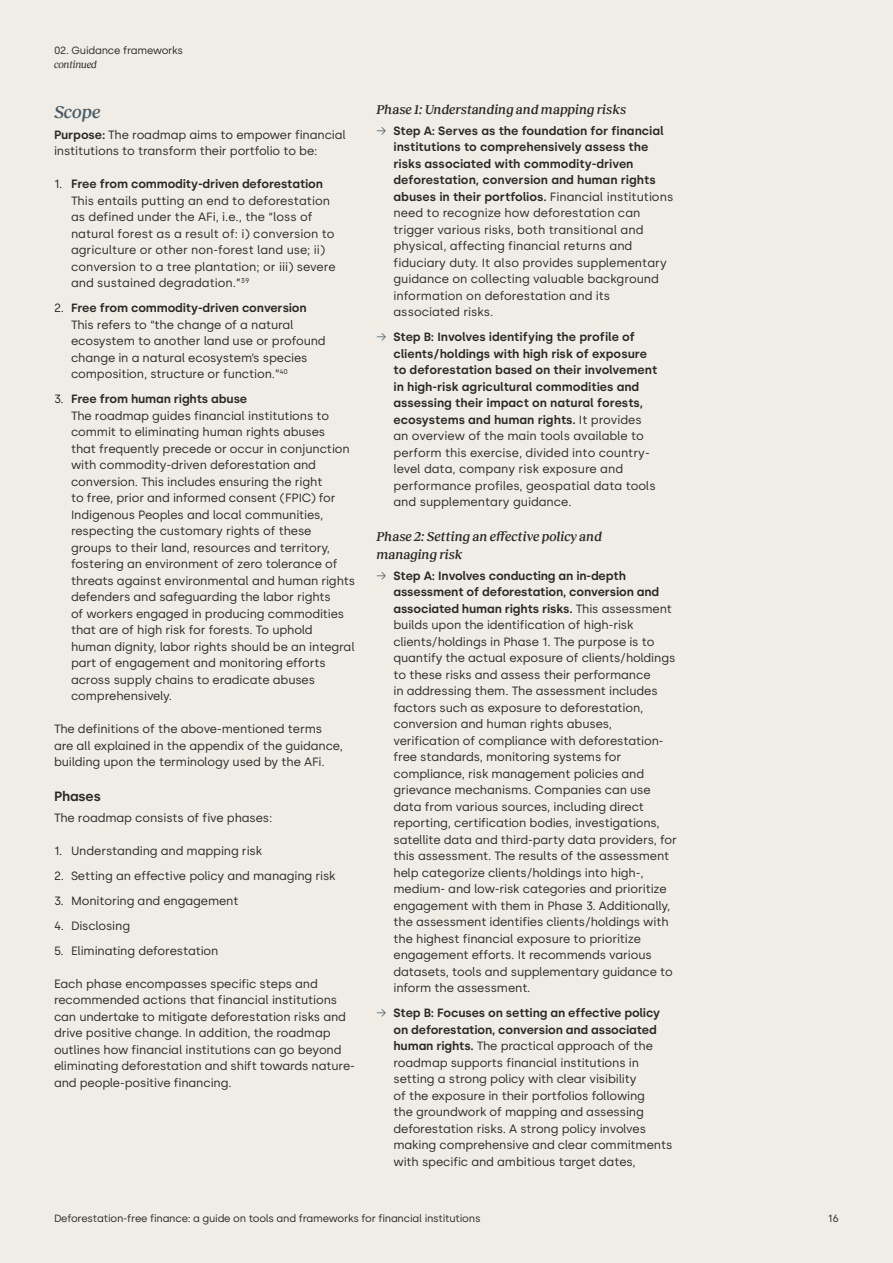
<style>
.page{position:relative;width:893px;height:1263px;background:#f0ede6}
.page>*{position:absolute;margin:0;border:0;box-sizing:border-box;transform-origin:0 0}
.t1{font:italic 500 18px "Reckless";color:#465c66}
.t2{font:italic 500 13.5px/18px "Reckless";letter-spacing:-.005em;color:#2a2825}
.t3{font:600 13.5px "Silka";letter-spacing:-.01em;color:#2a2825}
.t4{font:12px/16.5px "Silka";letter-spacing:-.01em;color:#2a2825}
.t5{font:600 12px/16.5px "Silka";color:#2a2825}
.t6{font:10.5px "Silka";letter-spacing:-.02em;color:#2a2825}
.t7{font:italic 10.5px "Reckless";letter-spacing:-.03em;color:#2a2825}
.s1{font-weight:600}
.s2{font-weight:300;color:#465c66}
.s3{font-weight:400}
</style>
<div class="page">
<p class="t6" style="left:54px;top:44px;width:131px">02. Guidance frameworks</p>
<p class="t7" style="left:54px;top:56px;width:45px">continued</p>
<h1 class="t1" style="left:54px;top:99px;width:48px">Scope</h1>
<p class="t4" style="left:54px;top:126px;width:293px"><span class="s1">Purpose:</span> The roadmap aims to empower financial institutions to transform their portfolio to be:</p>
<p class="t4" style="left:71px;top:176px;width:266px;text-indent:-17px">1. <span class="s1">Free from commodity-driven deforestation </span>This entails putting an end to deforestation as defined under the AFi, i.e., the “loss of natural forest as a result of: i) conversion to agriculture or other non-forest land use; ii) conversion to a tree plantation; or iii) severe and sustained degradation.”<sup>39</sup></p>
<p class="t4" style="left:71px;top:300px;width:256px;text-indent:-17px">2. <span class="s1">Free from commodity-driven conversion </span>This refers to “the change of a natural ecosystem to another land use or profound change in a natural ecosystem’s species composition, structure or function.”<sup>40</sup></p>
<p class="t4" style="left:71px;top:391px;width:286px;text-indent:-17px">3. <span class="s1">Free from human rights abuse<br></span>The roadmap guides financial institutions to commit to eliminating human rights abuses<br>that frequently precede or occur in conjunction with commodity-driven deforestation and conversion. This includes ensuring the right<br>to free, prior and informed consent (FPIC) for Indigenous Peoples and local communities, respecting the customary rights of these groups to their land, resources and territory, fostering an environment of zero tolerance of threats against environmental and human rights defenders and safeguarding the labor rights<br>of workers engaged in producing commodities that are of high risk for forests. To uphold human dignity, labor rights should be an integral part of engagement and monitoring efforts across supply chains to eradicate abuses comprehensively.</p>
<p class="t4" style="left:54px;top:721px;width:290px">The definitions of the above-mentioned terms are all explained in the appendix of the guidance, building upon the terminology used by the AFi.</p>
<p class="t3" style="left:54px;top:788px;width:48px">Phases</p>
<p class="t4" style="left:54px;top:809px;width:220px">The roadmap consists of five phases:</p>
<p class="t4" style="left:54px;top:842px;width:210px">1. Understanding and mapping risk</p>
<p class="t4" style="left:54px;top:867px;width:283px">2. Setting an effective policy and managing risk</p>
<p class="t4" style="left:54px;top:892px;width:186px">3. Monitoring and engagement</p>
<p class="t4" style="left:54px;top:917px;width:78px">4. Disclosing</p>
<p class="t4" style="left:54px;top:942px;width:166px">5. Eliminating deforestation</p>
<p class="t4" style="left:54px;top:975px;width:302px">Each phase encompasses specific steps and recommended actions that financial institutions can undertake to mitigate deforestation risks and drive positive change. In addition, the roadmap outlines how financial institutions can go beyond eliminating deforestation and shift towards nature&shy;and people-positive financing.</p>
<p class="t2" style="left:376px;top:99px;width:251px">Phase 1: Understanding and mapping risks</p>
<p class="t4" style="left:393px;top:122px;width:281px;text-indent:-17px"><span class="s2">→</span> <span class="s1">Step A: Serves as the foundation for financial institutions to comprehensively assess the risks associated with commodity-driven deforestation, conversion and human rights abuses in their portfolios.</span> Financial institutions need to recognize how deforestation can trigger various risks, both transitional and physical, affecting financial returns and fiduciary duty. It also provides supplementary guidance on collecting valuable background information on deforestation and its associated risks.</p>
<p class="t5" style="left:393px;top:329px;width:265px;text-indent:-17px"><span class="s2">→</span> Step B: Involves identifying the profile of clients/holdings with high risk of exposure to deforestation based on their involvement in high-risk agricultural commodities and assessing their impact on natural forests, ecosystems and human rights. <span class="s3">It provides an overview of the main tools available to perform this exercise, divided into country&shy;level data, company risk exposure and performance profiles, geospatial data tools and supplementary guidance.</span></p>
<p class="t2" style="left:376px;top:526px;width:227px">Phase 2: Setting an effective policy and managing risk</p>
<p class="t4" style="left:393px;top:567px;width:285px;text-indent:-17px"><span class="s2">→</span> <span class="s1">Step A: Involves conducting an in-depth assessment of deforestation, conversion and associated human rights risks.</span> This assessment builds upon the identification of high-risk clients/holdings in Phase 1. The purpose is to quantify the actual exposure of clients/holdings to these risks and assess their performance<br>in addressing them. The assessment includes factors such as exposure to deforestation, conversion and human rights abuses, verification of compliance with deforestation&shy;free standards, monitoring systems for compliance, risk management policies and grievance mechanisms. Companies can use data from various sources, including direct reporting, certification bodies, investigations, satellite data and third-party data providers, for this assessment. The results of the assessment help categorize clients/holdings into high-, medium- and low-risk categories and prioritize engagement with them in Phase 3. Additionally, the assessment identifies clients/holdings with the highest financial exposure to prioritize engagement efforts. It recommends various datasets, tools and supplementary guidance to inform the assessment.</p>
<p class="t4" style="left:393px;top:1005px;width:280px;text-indent:-17px"><span class="s2">→</span> <span class="s1">Step B: Focuses on setting an effective policy on deforestation, conversion and associated human rights.</span> The practical approach of the roadmap supports financial institutions in setting a strong policy with clear visibility<br>of the exposure in their portfolios following<br>the groundwork of mapping and assessing deforestation risks. A strong policy involves making comprehensive and clear commitments with specific and ambitious target dates,</p>
<p class="t6" style="left:54px;top:1212px;width:428px">Deforestation-free finance: a guide on tools and frameworks for financial institutions</p>
<p class="t6" style="left:828px;top:1212px;width:13px">16</p>
</div>
